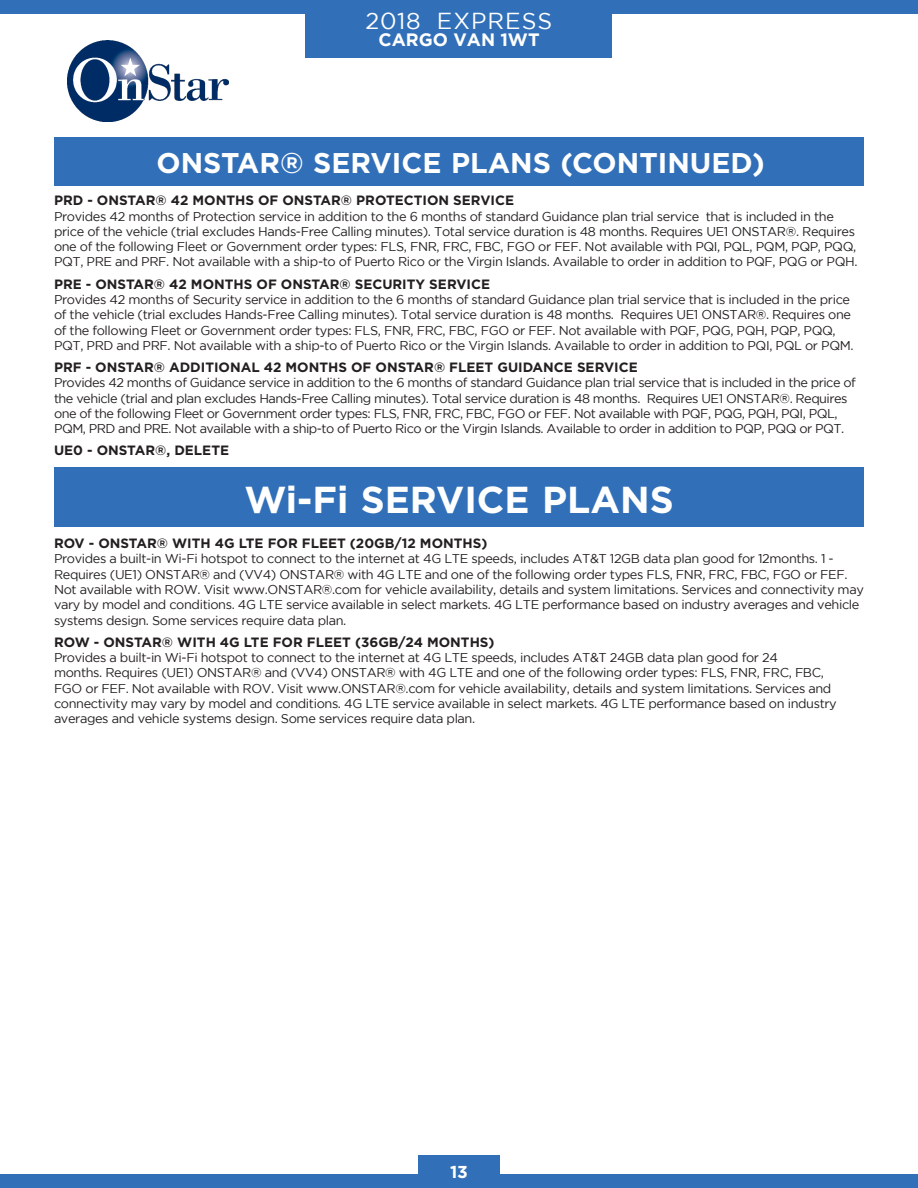
<style>
.page{position:relative;width:918px;height:1188px;background:#fff}
.page>*{position:absolute;margin:0;border:0;box-sizing:border-box;transform-origin:0 0}
.TRY{font:700 37.5px "Gotham";color:#fff}
.TRY-2{font:700 28.5px "Gotham";color:#fff}
.t1{font:23.1px "Gotham";letter-spacing:.045em;color:#fff}
.t2{font:700 17.85px "Gotham";letter-spacing:.005em;color:#fff}
.t3{font:700 17.25px "Gotham";color:#fff}
.t4{font:700 13.5px "Gotham";color:#231f20}
.t5{font:12.75px/15.3px "Gotham";letter-spacing:-.03em;color:#231f20}
</style>
<div class="page">
<div style="left:306px;top:7px;width:306px;height:51px;background:#3170b8"></div>
<div style="left:418px;top:1156px;width:82px;height:32px;background:#3170b8"></div>
<div style="left:0;top:0;width:918px;height:14px;background:#3170b8"></div>
<div style="left:0;top:1174px;width:918px;height:14px;background:#3170b8"></div>
<div style="left:54px;top:467px;width:810px;height:60px;background:#3170b8"></div>
<div style="left:54px;top:138px;width:810px;height:48px;background:#3170b8"></div>
<img style="left:68px;top:40px;width:160px;height:81px">
<h3 class="t1" style="left:366px;top:8px;width:188px">2018 EXPRESS</h3>
<h3 class="t2" style="left:378px;top:29px;width:163px">CARGO VAN 1WT</h3>
<p class="TRY-2" style="left:157px;top:147px;width:610px">ONSTAR® SERVICE PLANS (CONTINUED)</p>
<p class="t4" style="left:54px;top:193px;width:462px">PRD - ONSTAR® 42 MONTHS OF ONSTAR® PROTECTION SERVICE</p>
<p class="t5" style="left:54px;top:208px;width:805px">Provides 42 months of Protection service in addition to the 6 months of standard Guidance plan trial service that is included in the price of the vehicle (trial excludes Hands-Free Calling minutes). Total service duration is 48 months. Requires UE1 ONSTAR®. Requires one of the following Fleet or Government order types: FLS, FNR, FRC, FBC, FGO or FEF. Not available with PQI, PQL, PQM, PQP, PQQ, PQT, PRE and PRF. Not available with a ship-to of Puerto Rico or the Virgin Islands. Available to order in addition to PQF, PQG or PQH.</p>
<p class="t4" style="left:54px;top:276px;width:438px">PRE - ONSTAR® 42 MONTHS OF ONSTAR® SECURITY SERVICE</p>
<p class="t5" style="left:54px;top:292px;width:801px">Provides 42 months of Security service in addition to the 6 months of standard Guidance plan trial service that is included in the price of the vehicle (trial excludes Hands-Free Calling minutes). Total service duration is 48 months. Requires UE1 ONSTAR®. Requires one of the following Fleet or Government order types: FLS, FNR, FRC, FBC, FGO or FEF. Not available with PQF, PQG, PQH, PQP, PQQ, PQT, PRD and PRF. Not available with a ship-to of Puerto Rico or the Virgin Islands. Available to order in addition to PQI, PQL or PQM.</p>
<p class="t4" style="left:54px;top:359px;width:585px">PRF - ONSTAR® ADDITIONAL 42 MONTHS OF ONSTAR® FLEET GUIDANCE SERVICE</p>
<p class="t5" style="left:54px;top:375px;width:803px">Provides 42 months of Guidance service in addition to the 6 months of standard Guidance plan trial service that is included in the price of the vehicle (trial and plan excludes Hands-Free Calling minutes). Total service duration is 48 months. Requires UE1 ONSTAR®. Requires one of the following Fleet or Government order types: FLS, FNR, FRC, FBC, FGO or FEF. Not available with PQF, PQG, PQH, PQI, PQL, PQM, PRD and PRE. Not available with a ship-to of Puerto Rico or the Virgin Islands. Available to order in addition to PQP, PQQ or PQT.</p>
<p class="t4" style="left:54px;top:443px;width:177px">UE0 - ONSTAR®, DELETE</p>
<p class="TRY" style="left:244px;top:478px;width:431px">Wi-Fi SERVICE PLANS</p>
<p class="t4" style="left:54px;top:536px;width:435px">ROV - ONSTAR® WITH 4G LTE FOR FLEET (20GB/12 MONTHS)</p>
<p class="t5" style="left:54px;top:551px;width:811px">Provides a built-in Wi-Fi hotspot to connect to the internet at 4G LTE speeds, includes AT&amp;T 12GB data plan good for 12months. 1 - Requires (UE1) ONSTAR® and (VV4) ONSTAR® with 4G LTE and one of the following order types FLS, FNR, FRC, FBC, FGO or FEF.<br>Not available with ROW. Visit www.ONSTAR®.com for vehicle availability, details and system limitations. Services and connectivity may vary by model and conditions. 4G LTE service available in select markets. 4G LTE performance based on industry averages and vehicle systems design. Some services require data plan.</p>
<p class="t4" style="left:54px;top:634px;width:442px">ROW - ONSTAR® WITH 4G LTE FOR FLEET (36GB/24 MONTHS)</p>
<p class="t5" style="left:54px;top:650px;width:725px">Provides a built-in Wi-Fi hotspot to connect to the internet at 4G LTE speeds, includes AT&amp;T 24GB data plan good for 24</p>
<p class="t5" style="left:54px;top:665px;width:784px">months. Requires (UE1) ONSTAR® and (VV4) ONSTAR® with 4G LTE and one of the following order types: FLS, FNR, FRC, FBC, FGO or FEF. Not available with ROV. Visit www.ONSTAR®.com for vehicle availability, details and system limitations. Services and connectivity may vary by model and conditions. 4G LTE service available in select markets. 4G LTE performance based on industry averages and vehicle systems design. Some services require data plan.</p>
<h3 class="t3" style="left:450px;top:1162px;width:19px">13</h3>
</div>
